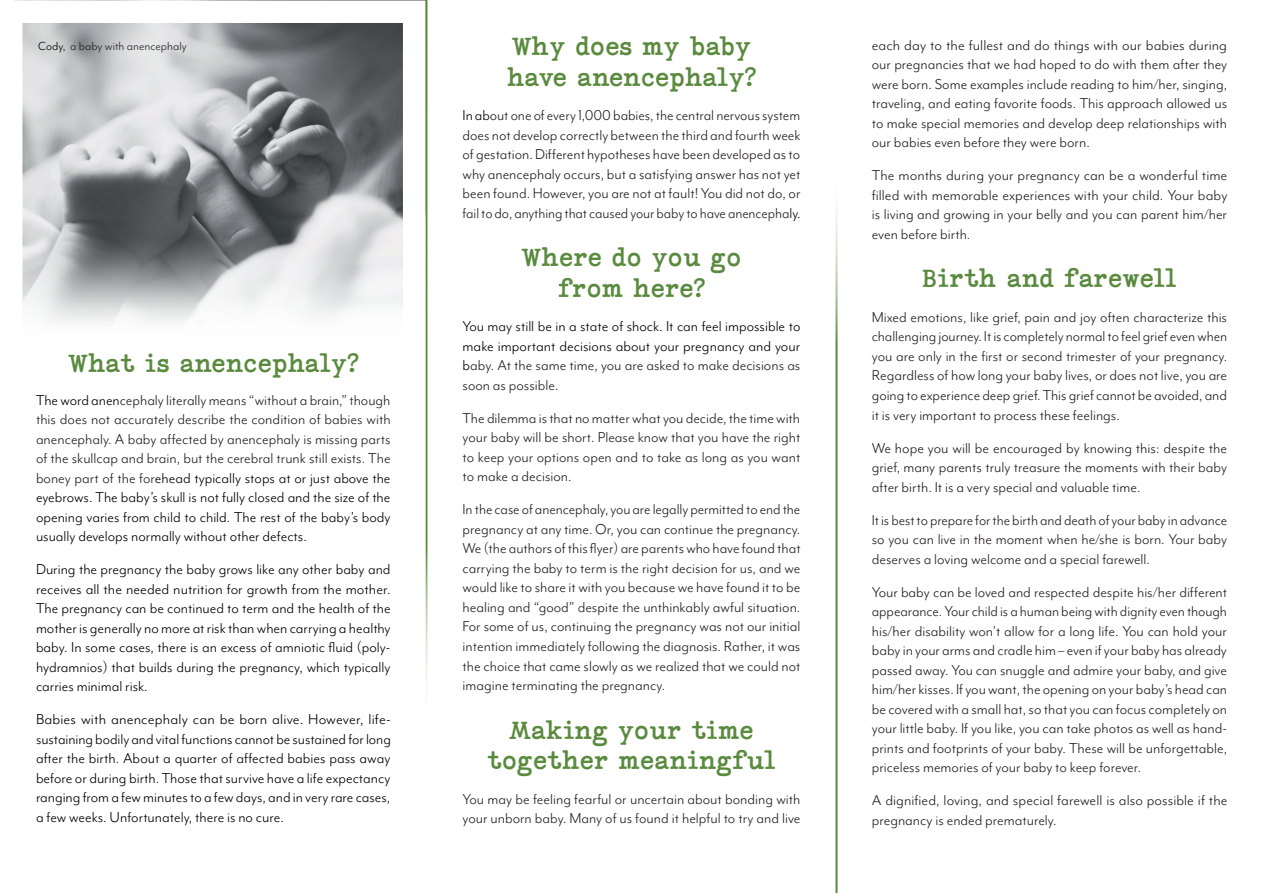
<style>
.page{position:relative;width:1263px;height:893px;background:#fff}
.page>*{position:absolute;margin:0;border:0;box-sizing:border-box;transform-origin:0 0}
.t1{font:25.5px/30.6px "Coronette";color:#598a3d;text-align:center}
.t2{font:16.5px/19.5px "Mr Eaves Mod OT";color:#231f20;text-align:justify}
.t3{font:16.5px/19.5px "Mr Eaves Mod OT";color:#000;text-align:justify}
.t4{font:13.5px "Mr Eaves Mod OT";color:#231f20}
.s1{color:#000}
.s2{color:#231f20}
</style>
<div class="page">
<img style="left:23px;top:23px;width:379px;height:299px">
<hr style="left:425px;top:0;width:3px;height:729px;background:#598a3d">
<hr style="left:835px;top:164px;width:2px;height:729px;background:#598a3d">
<p class="t4" style="left:38px;top:39px;width:150px"><span class="s1">Cody,</span> a baby with anencephaly</p>
<h1 class="t1" style="left:68px;top:348px;width:292px">What is anencephaly?</h1>
<p class="t2" style="left:36px;top:390px;width:356px"><span class="s1">The word anen</span>cephaly literally means “without a brain,” though this does not accurately describe the condition of babies with anencephaly. A baby affected by anencephaly is missing parts of the skullcap and brain, but the cerebral trunk still exists. The boney part of the for<span class="s1">ehead typically stops at or just above the eyebrows. The baby’s skull is not fully closed and the size of the opening varies from child to child. The rest of the baby’s body usually develops normally without other defects.</span></p>
<p class="t3" style="left:36px;top:560px;width:356px">During the pregnancy the baby grows like any other baby and receives all the needed nutrition for growth from the mother.<br>The pregnancy can be continued to term and the health of the mother is generally no more at risk than when carrying a healthy baby. In some cases, there is an excess of amniotic fluid (poly&shy;hydramnios) that builds during the pregnancy, which typically carries minimal risk.</p>
<p class="t3" style="left:36px;top:710px;width:356px">Babies with anencephaly can be born alive. However, life&shy;sustaining bodily and vital functions cannot be sustained for long after the birth. About a quarter of affected babies pass away before or during birth. Those that survive have a life expectancy ranging from a few minutes to a few days, and in very rare cases, a few weeks. Unfortunately, there is no cure.</p>
<h1 class="t1" style="left:507px;top:31px;width:250px;text-align:left">Why does my baby have anencephaly?</h1>
<p class="t2" style="left:463px;top:106px;width:340px"><span class="s1">In ab</span>out one of every 1,000 babies, the central nervous system does not develop correctly between the third and fourth week of gestation. Different hypotheses have been developed as to why anencephaly occurs, but a satisfying answer has not yet been found. However, you are not at fault! You did not do, or fail to do, anything that caused your baby to have anencepha<span class="s1">ly.</span></p>
<h1 class="t1" style="left:521px;top:243px;width:222px">Where do you go from here?</h1>
<p class="t3" style="left:463px;top:317px;width:339px">You may still be in a state of shock. It can feel impossible to make important decisions about your pregnancy and your b<span class="s2">aby. At the same time, you are asked to make decisions as soon as possible.</span></p>
<p class="t2" style="left:463px;top:408px;width:339px">The dilemma is that no matter what you decide, the time with your baby will be short. Please know that you have the right to keep your options open and to take as long as you want to make a decision.</p>
<p class="t2" style="left:463px;top:500px;width:339px">In the case of anencephaly, you are legally permitted to end the pregnancy at any time. Or, you can continue the pregnancy.<br>We (the authors of this flyer) are parents who have found that carrying the baby to term is the right decision for us, and we would like to share it with you because we have found it to be healing and “good” despite the unthinkably awful situation.<br>For some of us, continuing the pregnancy was not our initial intention immediately following the diagnosis. Rather, it was the choice that came slowly as we realized that we could not imagine terminating the pregnancy.</p>
<h1 class="t1" style="left:487px;top:715px;width:290px">Making your time together meaningful</h1>
<p class="t2" style="left:463px;top:789px;width:339px">You may be feeling fearful or uncertain about bonding with your unborn baby. Many of us found it helpful to try and live</p>
<p class="t2" style="left:872px;top:35px;width:357px">each day to the fullest and do things with our babies during our pregnancies that we had hoped to do with them after they were born. Some examples include reading to him/her, singing, traveling, and eating favorite foods. This approach allowed us to make special memories and develop deep relationships with our babies even before they were born.</p>
<p class="t2" style="left:872px;top:166px;width:357px">The months during your pregnancy can be a wonderful time filled with memorable experiences with your child. Your baby is living and growing in your belly and you can parent him/her even before birth.</p>
<h1 class="t1" style="left:922px;top:264px;width:256px">Birth and farewell</h1>
<p class="t2" style="left:872px;top:308px;width:357px">Mixed emotions, like grief, pain and joy often characterize this challenging journey. It is completely normal to feel grief even when you are only in the first or second trimester of your pregnancy.<br>Regardless of how long your baby lives, or does not live, you are going to experience deep grief. This grief cannot be avoided, and it is very important to process these feelings.</p>
<p class="t2" style="left:872px;top:438px;width:357px">We hope you will be encouraged by knowing this: despite the grief, many parents truly treasure the moments with their baby after birth. It is a very special and valuable time.</p>
<p class="t2" style="left:872px;top:510px;width:357px">It is best to prepare for the birth and death of your baby in advance so you can live in the moment when he/she is born. Your baby deserves a loving welcome and a special farewell.</p>
<p class="t2" style="left:872px;top:582px;width:357px">Your baby can be loved and respected despite his/her different appearance. Your child is a human being with dignity even though his/her disability won’t allow for a long life. You can hold your baby in your arms and cradle him – even if your baby has already passed away. You can snuggle and admire your baby, and give him/her kisses. If you want, the opening on your baby’s head can be covered with a small hat, so that you can focus completely on your little baby. If you like, you can take photos as well as hand&shy;prints and footprints of your baby. These will be unforgettable, priceless memories of your baby to keep forever.</p>
<p class="t2" style="left:872px;top:791px;width:357px">A dignified, loving, and special farewell is also possible if the pregnancy is ended prematurely.</p>
</div>
